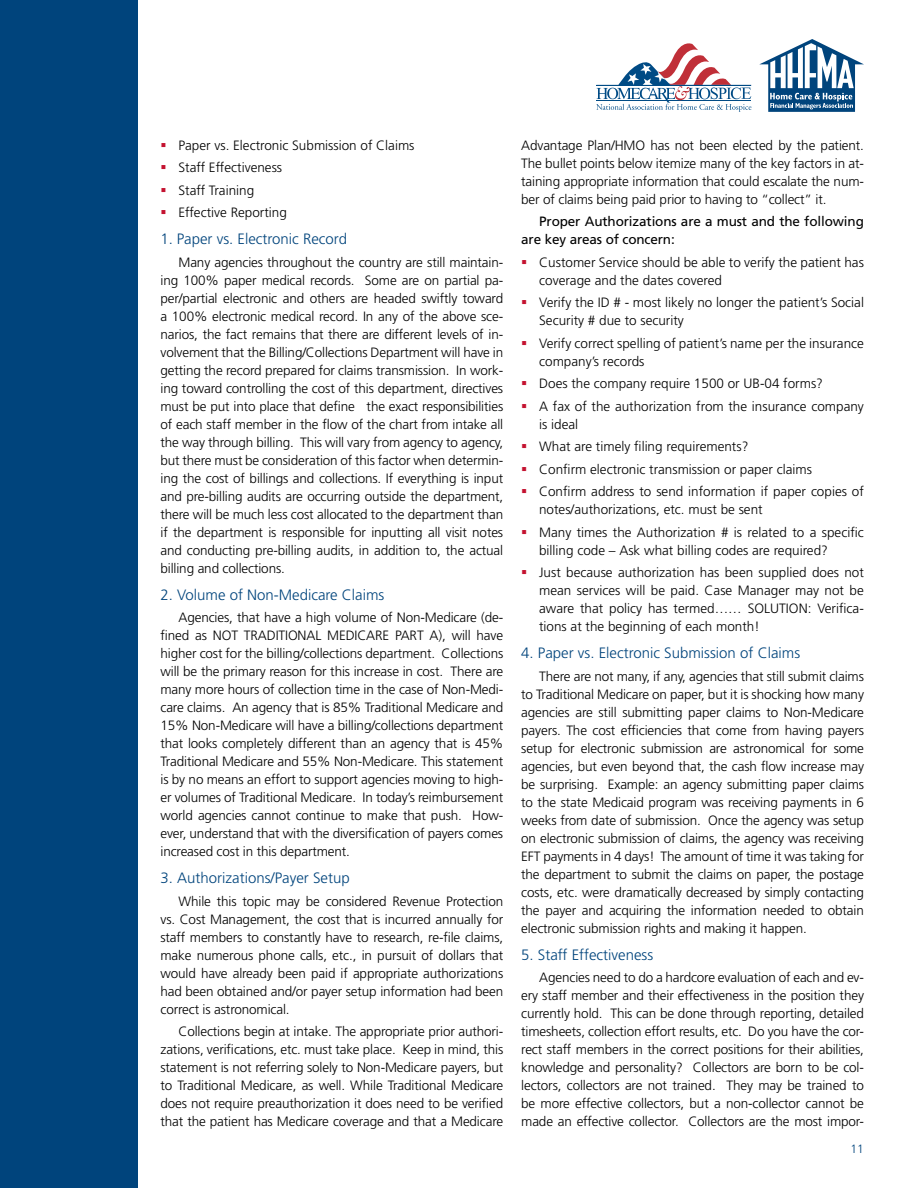
<style>
.page{position:relative;width:918px;height:1188px;background:#fff}
.page>*{position:absolute;margin:0;border:0;box-sizing:border-box;transform-origin:0 0}
.t1{font:300 15px "Frutiger LT Std";color:#00447c}
.t2{font:300 13.5px/18px "Frutiger LT Std";color:#000}
.t3{font:13.5px/18px "Frutiger LT Std";letter-spacing:-.01em;color:#000}
.t4{font:300 12px "Frutiger LT Std";color:#00447c}
</style>
<div class="page">
<div style="left:0;top:0;width:138px;height:1188px;background:#00447c"></div>
<svg style="left:759px;top:39px;width:105px;height:73px"></svg>
<svg style="left:596px;top:43px;width:155px;height:69px"></svg>
<p class="t2" style="left:178px;top:134px;width:238px;line-height:22.5px">Paper vs. Electronic Submission of Claims<br>Staff Effectiveness<br>Staff Training<br>Effective Reporting</p>
<p class="t1" style="left:160px;top:230px;width:188px">1. Paper vs. Electronic Record</p>
<p class="t2" style="left:161px;top:253px;width:344px;text-align:justify;text-indent:18px">Many agencies throughout the country are still maintain&shy;ing 100% paper medical records. Some are on partial pa&shy;per/partial electronic and others are headed swiftly toward a 100% electronic medical record. In any of the above sce&shy;narios, the fact remains that there are different levels of in&shy;volvement that the Billing/Collections Department will have in getting the record prepared for claims transmission. In work&shy;ing toward controlling the cost of this department, directives must be put into place that define the exact responsibilities of each staff member in the flow of the chart from intake all the way through billing. This will vary from agency to agency, but there must be consideration of this factor when determin&shy;ing the cost of billings and collections. If everything is input and pre-billing audits are occurring outside the department, there will be much less cost allocated to the department than if the department is responsible for inputting all visit notes and conducting pre-billing audits, in addition to, the actual billing and collections.</p>
<p class="t1" style="left:160px;top:586px;width:225px">2. Volume of Non-Medicare Claims</p>
<p class="t2" style="left:161px;top:609px;width:344px;text-align:justify;text-indent:18px">Agencies, that have a high volume of Non-Medicare (de&shy;fined as NOT TRADITIONAL MEDICARE PART A), will have higher cost for the billing/collections department. Collections will be the primary reason for this increase in cost. There are many more hours of collection time in the case of Non-Medi&shy;care claims. An agency that is 85% Traditional Medicare and 15% Non-Medicare will have a billing/collections department that looks completely different than an agency that is 45% Traditional Medicare and 55% Non-Medicare. This statement is by no means an effort to support agencies moving to high&shy;er volumes of Traditional Medicare. In today’s reimbursement world agencies cannot continue to make that push. How&shy;ever, understand that with the diversification of payers comes increased cost in this department.</p>
<p class="t1" style="left:160px;top:869px;width:191px">3. Authorizations/Payer Setup</p>
<p class="t2" style="left:161px;top:892px;width:344px;text-align:justify;text-indent:18px">While this topic may be considered Revenue Protection vs. Cost Management, the cost that is incurred annually for staff members to constantly have to research, re-file claims, make numerous phone calls, etc. , in pursuit of dollars that would have already been paid if appropriate authorizations had been obtained and/or payer setup information had been correct is astronomical.</p>
<p class="t2" style="left:161px;top:1023px;width:344px;text-align:justify;text-indent:18px">Collections begin at intake. The appropriate prior authori&shy;zations, verifications, etc. must take place. Keep in mind, this statement is not referring solely to Non-Medicare payers, but to Traditional Medicare, as well. While Traditional Medicare does not require preauthorization it does need to be verified that the patient has Medicare coverage and that a Medicare</p>
<p class="t2" style="left:521px;top:136px;width:344px">Advantage Plan/HMO has not been elected by the patient.<br>The bullet points below itemize many of the key factors in at&shy;taining appropriate information that could escalate the num&shy;ber of claims being paid prior to having to “collect” it.</p>
<p class="t3" style="left:521px;top:212px;width:344px;text-indent:18px">Proper Authorizations are a must and the following are key areas of concern:</p>
<p class="t2" style="left:539px;top:253px;width:326px">Customer Service should be able to verify the patient has coverage and the dates covered</p>
<p class="t2" style="left:539px;top:294px;width:326px">Verify the ID # - most likely no longer the patient’s Social<br>Security # due to security</p>
<p class="t2" style="left:539px;top:334px;width:326px">Verify correct spelling of patient’s name per the insurance company’s records</p>
<p class="t2" style="left:539px;top:372px;width:326px;line-height:22.5px">Does the company require 1500 or UB-04 forms?<br>A fax of the authorization from the insurance company</p>
<p class="t2" style="left:539px;top:413px;width:326px;line-height:22.5px">is ideal<br>What are timely filing requirements?<br>Confirm electronic transmission or paper claims<br>Confirm address to send information if paper copies of</p>
<p class="t2" style="left:539px;top:498px;width:326px;line-height:22.5px">notes/authorizations, etc. must be sent<br>Many times the Authorization # is related to a specific</p>
<p class="t2" style="left:539px;top:539px;width:326px;line-height:22.5px">billing code – Ask what billing codes are required?<br>Just because authorization has been supplied does not</p>
<p class="t2" style="left:539px;top:582px;width:326px;text-align:justify">mean services will be paid. Case Manager may not be aware that policy has termed…… SOLUTION: Verifica&shy;tions at the beginning of each month!</p>
<p class="t1" style="left:521px;top:644px;width:280px">4. Paper vs. Electronic Submission of Claims</p>
<p class="t2" style="left:521px;top:667px;width:344px;text-align:justify;text-indent:18px">There are not many, if any, agencies that still submit claims to Traditional Medicare on paper, but it is shocking how many agencies are still submitting paper claims to Non-Medicare payers. The cost efficiencies that come from having payers setup for electronic submission are astronomical for some agencies, but even beyond that, the cash flow increase may be surprising. Example: an agency submitting paper claims to the state Medicaid program was receiving payments in 6 weeks from date of submission. Once the agency was setup on electronic submission of claims, the agency was receiving EFT payments in 4 days! The amount of time it was taking for the department to submit the claims on paper, the postage costs, etc. were dramatically decreased by simply contacting the payer and acquiring the information needed to obtain electronic submission rights and making it happen.</p>
<p class="t1" style="left:521px;top:946px;width:133px">5. Staff Effectiveness</p>
<p class="t2" style="left:521px;top:969px;width:344px;text-align:justify;text-indent:18px">Agencies need to do a hardcore evaluation of each and ev&shy;ery staff member and their effectiveness in the position they currently hold. This can be done through reporting, detailed timesheets, collection effort results, etc. Do you have the cor&shy;rect staff members in the correct positions for their abilities, knowledge and personality? Collectors are born to be col&shy;lectors, collectors are not trained. They may be trained to be more effective collectors, but a non-collector cannot be made an effective collector. Collectors are the most impor-</p>
<p class="t4" style="left:851px;top:1142px;width:15px">11</p>
</div>
